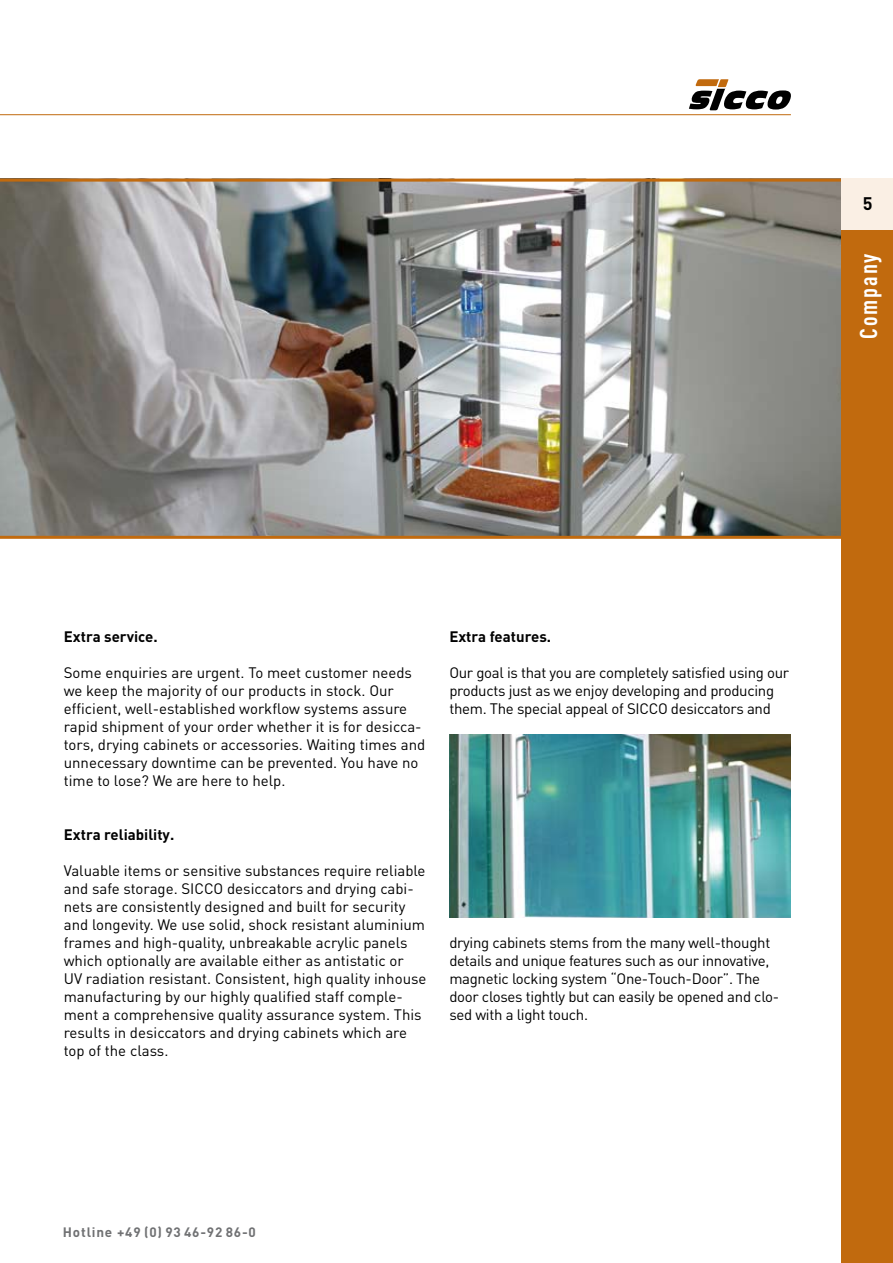
<style>
.page{position:relative;width:893px;height:1263px;background:#fff}
.page>*{position:absolute;margin:0;border:0;box-sizing:border-box;transform-origin:0 0}
.t1{font:700 condensed 24px "DIN Pro";letter-spacing:.08em;color:#fff}
.t2{font:700 18px "DIN Pro";color:#000}
.t3{font:15px/18px "DIN Pro";color:#000}
.t4{font:15px/18px "DIN Pro";letter-spacing:-.02em;color:#000}
.t5{font:700 15px "DIN Pro";color:#000}
.t6{font:700 13.5px "DIN Pro";letter-spacing:.06em;color:#707173}
</style>
<div class="page">
<img style="left:0;top:182px;width:842px;height:354px">
<hr style="left:0;top:179px;width:842px;height:3px;background:#c16a0e">
<hr style="left:0;top:536px;width:842px;height:3px;background:#c16a0e">
<img style="left:449px;top:735px;width:342px;height:182px">
<svg style="left:0;top:79px;width:791px;height:36px"></svg>
<div style="left:842px;top:230px;width:51px;height:1033px;background:#c16a0e"></div>
<div style="left:842px;top:179px;width:51px;height:51px;background:#faefe4"></div>
<p class="t2" style="left:863px;top:191px;width:11px">5</p>
<h1 class="t1" style="left:854px;top:339px;width:87px;rotate:-90deg">Company</h1>
<p class="t5" style="left:64px;top:626px;width:95px">Extra service.</p>
<p class="t3" style="left:64px;top:663px;width:363px">Some enquiries are urgent. To meet customer needs we keep the majority of our products in stock. Our efficient, well-established workflow systems assure rapid shipment of your order whether it is for desicca&shy;tors, drying cabinets or accessories. Waiting times and unnecessary downtime can be prevented. You have no time to lose? We are here to help.</p>
<p class="t5" style="left:64px;top:824px;width:112px">Extra reliability.</p>
<p class="t3" style="left:64px;top:861px;width:364px">Valuable items or sensitive substances require reliable and safe storage. SICCO desiccators and drying cabi&shy;nets are consistently designed and built for security and longevity. We use solid, shock resistant aluminium frames and high-quality, unbreakable acrylic panels which optionally are available either as antistatic or<br>UV radiation resistant. Consistent, high quality inhouse manufacturing by our highly qualified staff comple&shy;ment a comprehensive quality assurance system. This results in desiccators and drying cabinets which are top of the class.</p>
<p class="t5" style="left:449px;top:626px;width:103px">Extra features.</p>
<p class="t4" style="left:449px;top:663px;width:341px">Our goal is that you are completely satisfied using our products just as we enjoy developing and producing them. The special appeal of SICCO desiccators and</p>
<p class="t4" style="left:449px;top:933px;width:331px">drying cabinets stems from the many well-thought details and unique features such as our innovative, magnetic locking system “One-Touch-Door”. The door closes tightly but can easily be opened and clo&shy;sed with a light touch.</p>
<p class="t6" style="left:63px;top:1222px;width:194px">Hotline +49 (0) 93 46-92 86-0</p>
</div>
